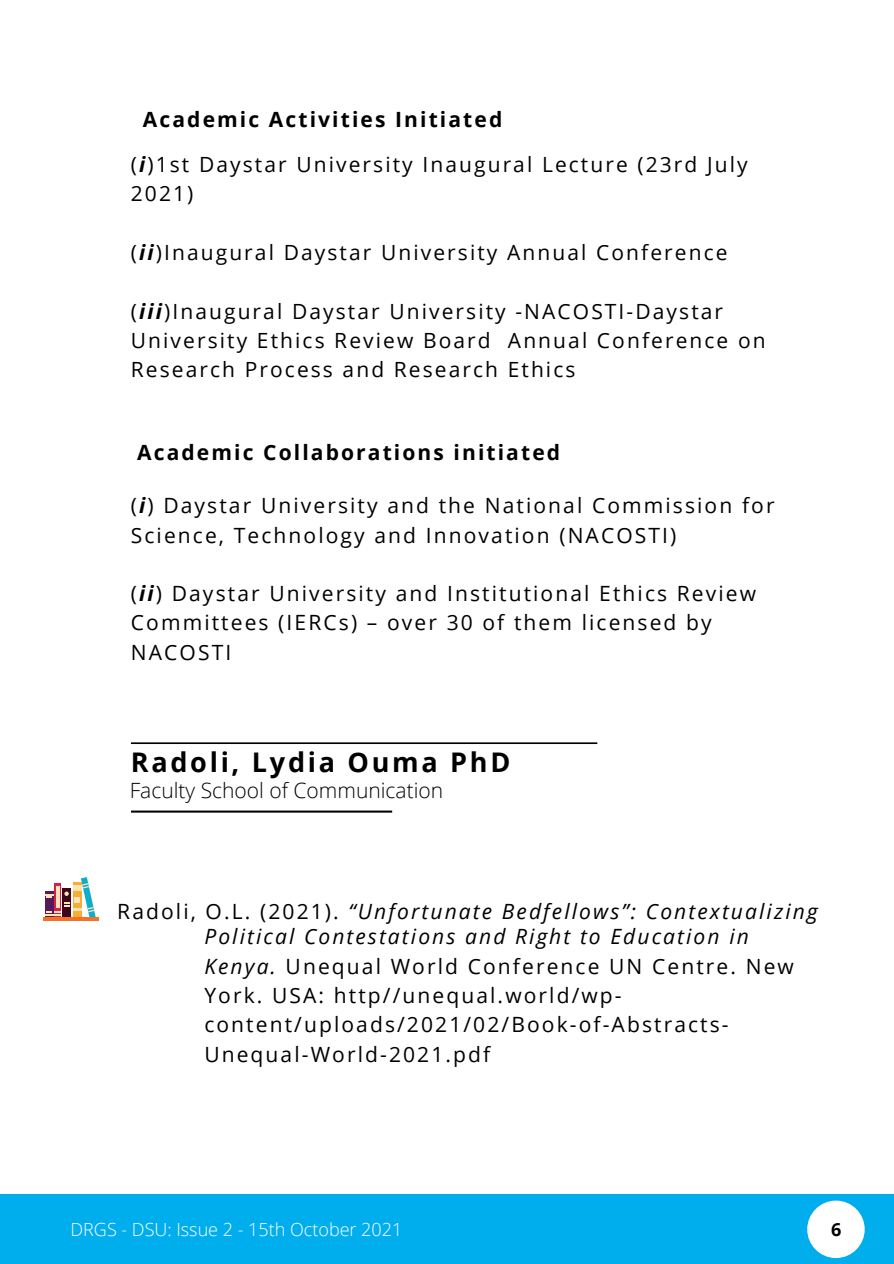
<style>
.page{position:relative;width:894px;height:1264px;background:#fff}
.page>*{position:absolute;margin:0;border:0;box-sizing:border-box;transform-origin:0 0}
.t1{font:700 27px "Open Sans";letter-spacing:.1em;color:#000}
.t2{font:21px/29.2px "Open Sans";letter-spacing:.1em;color:#000}
.t3{font:700 21px "Open Sans";letter-spacing:.1em;color:#000}
.t4{font:italic 21px "Open Sans";letter-spacing:.1em;color:#000}
.t5{font:300 21px "Open Sans";color:#000}
.t6{font:300 18px "Open Sans";color:#fff}
.t7{font:700 18px "Open Sans";color:#000}
.s1{font-weight:700;font-style:italic}
.s2{font-style:normal}
.s3{font-style:italic}
</style>
<div class="page">
<div style="left:0;top:1194px;width:893px;height:69px;background:#00aeee"></div>
<div style="left:807px;top:1200px;width:57px;height:57px;background:#fff;border-radius:50%"></div>
<svg style="left:45px;top:877px;width:51px;height:41px"></svg>
<hr style="left:43px;top:918px;width:55px;height:3px;background:#f47126">
<svg style="left:131px;top:742px;width:466px;height:2px"></svg>
<svg style="left:131px;top:810px;width:261px;height:2px"></svg>
<p class="t3" style="left:143px;top:105px;width:361px">Academic Activities Initiated</p>
<p class="t2" style="left:131px;top:149px;width:618px">(<span class="s1">i</span>)1st Daystar University Inaugural Lecture (23rd July<br>2021)</p>
<p class="t2" style="left:131px;top:237px;width:598px">(<span class="s1">ii</span>)Inaugural Daystar University Annual Conference</p>
<p class="t2" style="left:131px;top:296px;width:636px">(<span class="s1">iii</span>)Inaugural Daystar University -NACOSTI-Daystar<br>University Ethics Review Board Annual Conference on<br>Research Process and Research Ethics</p>
<p class="t3" style="left:137px;top:437px;width:424px">Academic Collaborations initiated</p>
<p class="t2" style="left:131px;top:490px;width:645px">(<span class="s1">i</span>) Daystar University and the National Commission for<br>Science, Technology and Innovation (NACOSTI)</p>
<p class="t2" style="left:131px;top:578px;width:626px">(<span class="s1">ii</span>) Daystar University and Institutional Ethics Review<br>Committees (IERCs) – over 30 of them licensed by<br>NACOSTI</p>
<p class="t1" style="left:131px;top:743px;width:381px">Radoli, Lydia Ouma PhD</p>
<p class="t5" style="left:130px;top:776px;width:315px">Faculty School of Communication</p>
<p class="t4" style="left:117px;top:896px;width:701px"><span class="s2">Radoli, O.L. (2021).</span> “Unfortunate Bedfellows”: Contextualizing</p>
<p class="t2" style="left:204px;top:921px;width:591px"><span class="s3">Political Contestations and Right to Education in Kenya.</span> Unequal World Conference UN Centre. New York. USA: http//unequal.world/wp&shy;content/uploads/2021/02/Book-of-Abstracts-Unequal-World-2021.pdf</p>
<p class="t6" style="left:70px;top:1216px;width:333px">DRGS - DSU: Issue 2 - 15th October 2021</p>
<p class="t7" style="left:830px;top:1216px;width:12px">6</p>
</div>
